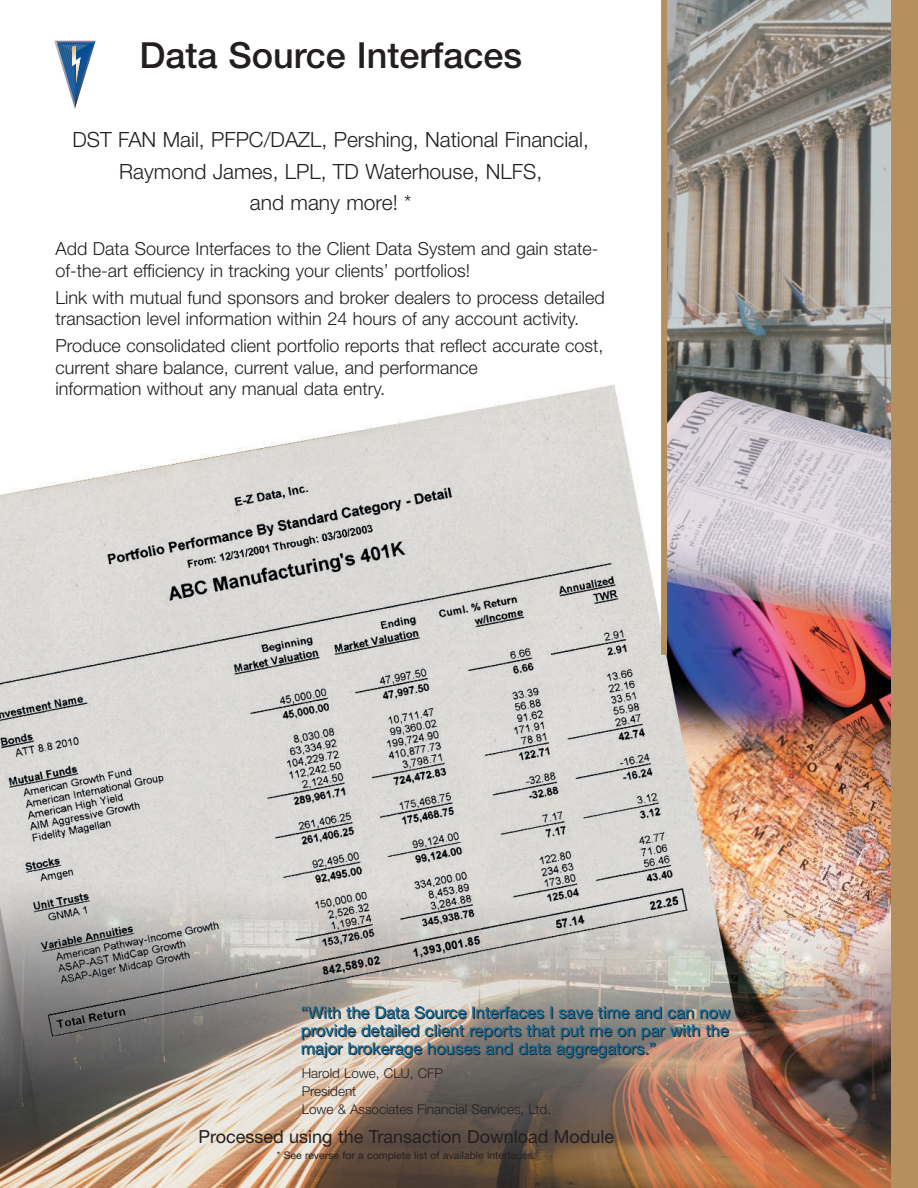
<style>
.page{position:relative;width:918px;height:1188px;background:#fff}
.page>*{position:absolute;margin:0;border:0;box-sizing:border-box;transform-origin:0 0}
.t1{font:500 36px "Helvetica Neue";color:#231f20}
.t2{font:300 21px/31.5px "Helvetica Neue";color:#231f20;text-align:center}
.t3{font:300 18px/21.6px "Helvetica Neue";color:#231f20}
.t4{font:18px "Helvetica Neue";color:#231f20}
.t5{font:16.5px/18px "Helvetica Neue";color:#0c6d9e;text-align:justify}
.t6{font:300 13.5px/18px "Helvetica Neue";color:#231f20}
.t7{font:10.5px "Helvetica Neue";color:#231f20}
</style>
<div class="page">
<img style="left:0;top:0;width:891px;height:1188px">
<div style="left:891px;top:0;width:27px;height:1188px;background:#b4905f"></div>
<div style="left:661px;top:0;width:6px;height:655px;background:#b4905f"></div>
<div style="left:54px;top:131px;width:554px;height:96px;background:#fff"></div>
<svg style="left:54px;top:41px;width:42px;height:68px"></svg>
<h1 class="t1" style="left:139px;top:42px;width:384px">Data Source Interfaces</h1>
<p class="t2" style="left:73px;top:126px;width:518px">DST FAN Mail, PFPC/DAZL, Pershing, National Financial,<br>Raymond James, LPL, TD Waterhouse, NLFS,<br>and many more! *</p>
<p class="t3" style="left:55px;top:240px;width:545px">Add Data Source Interfaces to the Client Data System and gain state&shy;of-the-art efficiency in tracking your clients’ portfolios!</p>
<p class="t3" style="left:55px;top:288px;width:551px">Link with mutual fund sponsors and broker dealers to process detailed transaction level information within 24 hours of any account activity.</p>
<p class="t3" style="left:55px;top:337px;width:550px">Produce consolidated client portfolio reports that reflect accurate cost, current share balance, current value, and performance<br>information without any manual data entry.</p>
<p class="t5" style="left:301px;top:1005px;width:431px">“With the Data Source Interfaces I save time and can now provide detailed client reports that put me on par with the major brokerage houses and data aggregators.”</p>
<p class="t6" style="left:302px;top:1066px;width:251px">Harold Lowe, CLU, CFP<br>President<br>Lowe &amp; Associates Financial Services, Ltd.</p>
<p class="t4" style="left:198px;top:1130px;width:417px">Processed using the Transaction Download Module</p>
<p class="t7" style="left:277px;top:1152px;width:261px">* See reverse for a complete list of available interfaces.</p>
</div>
